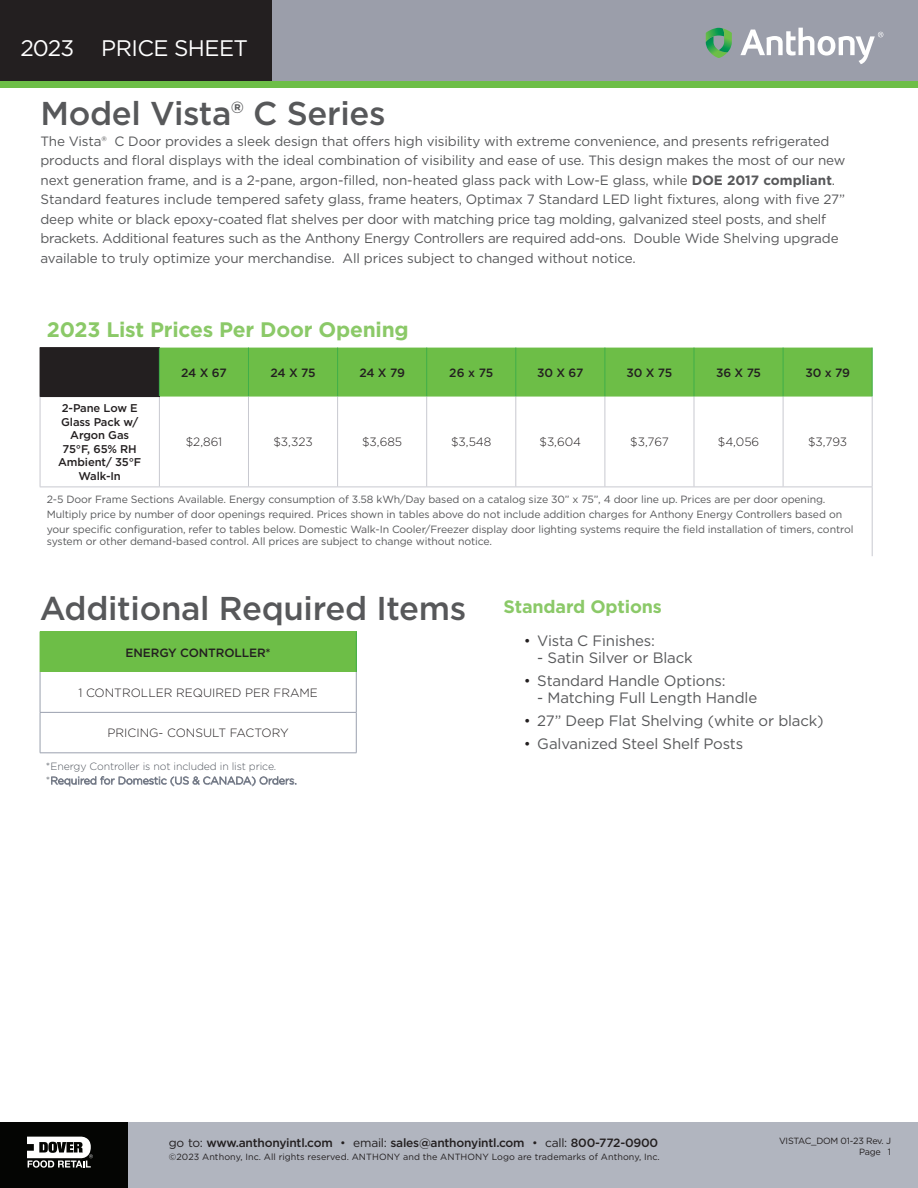
<style>
.page{position:relative;width:918px;height:1188px;background:#fff}
.page>*{position:absolute;margin:0;border:0;box-sizing:border-box;transform-origin:0 0}
.Section_Name{font:500 33px "Gotham";letter-spacing:-.01em;color:#57585a}
.t1{font:22.5px "Gotham";letter-spacing:-.025em;color:#fff}
.t2{font:700 21px "Gotham";letter-spacing:-.01em;color:#8bc968}
.t3{font:700 18px "Gotham";letter-spacing:-.01em;color:#8bc968}
.t4{font:15px "Gotham";letter-spacing:-.01em;color:#57585a}
.t5{font:13.5px/19.5px "Gotham";letter-spacing:-.01em;color:#57585a}
.t6{font:500 12px "Gotham";letter-spacing:-.02em;color:#231f20}
.t7{font:300 12px "Gotham";color:#231f20}
.t8{font:500 11.25px/13.5px "Gotham";letter-spacing:-.01em;color:#231f20;text-align:center}
.t9{font:10.5px/15px "Gotham";letter-spacing:-.01em;color:#57585a}
.t10{font:300 10.5px/14.4px "Gotham";letter-spacing:-.01em;color:#535860}
.t11{font:9px "Gotham";letter-spacing:.01em;color:#231f20}
.t12{font:9px "Gotham";letter-spacing:-.03em;color:#231f20}
.s1{font-weight:700}
.s2{color:#9aa0ae}
.s3{font-weight:300;color:#231f20}
.s4{font-weight:400}
.s5{font-weight:300}
</style>
<div class="page">
<div style="left:128px;top:1122px;width:790px;height:66px;background:#b1b5bf"></div>
<div style="left:272px;top:0;width:646px;height:81px;background:#9b9eaa"></div>
<div style="left:0;top:81px;width:918px;height:7px;background:#6dbe47"></div>
<svg style="left:706px;top:28px;width:26px;height:30px"></svg>
<svg style="left:740px;top:28px;width:143px;height:36px"></svg>
<div style="left:0;top:1122px;width:128px;height:66px;background:#040503"></div>
<svg style="left:27px;top:1137px;width:66px;height:31px"></svg>
<div style="left:0;top:0;width:272px;height:81px;background:#231f20"></div>
<div style="left:40px;top:348px;width:119px;height:49px;background:#231f20"></div>
<div style="left:160px;top:348px;width:712px;height:49px;background:#6dbe47"></div>
<hr style="left:159px;top:348px;width:1px;height:48px;background:#40ae49">
<hr style="left:248px;top:348px;width:1px;height:49px;background:#40ae49">
<hr style="left:337px;top:348px;width:1px;height:49px;background:#40ae49">
<hr style="left:426px;top:348px;width:1px;height:49px;background:#40ae49">
<hr style="left:515px;top:348px;width:1px;height:49px;background:#40ae49">
<hr style="left:605px;top:348px;width:1px;height:49px;background:#40ae49">
<hr style="left:694px;top:348px;width:1px;height:49px;background:#40ae49">
<hr style="left:783px;top:348px;width:1px;height:49px;background:#40ae49">
<hr style="left:872px;top:348px;width:1px;height:49px;background:#40ae49">
<hr style="left:159px;top:397px;width:1px;height:90px;background:#c8c9d0">
<hr style="left:248px;top:397px;width:1px;height:90px;background:#c8c9d0">
<hr style="left:337px;top:397px;width:1px;height:90px;background:#c8c9d0">
<hr style="left:426px;top:397px;width:1px;height:90px;background:#c8c9d0">
<hr style="left:515px;top:397px;width:1px;height:90px;background:#c8c9d0">
<hr style="left:605px;top:397px;width:1px;height:90px;background:#c8c9d0">
<hr style="left:694px;top:397px;width:1px;height:90px;background:#c8c9d0">
<hr style="left:783px;top:397px;width:1px;height:90px;background:#c8c9d0">
<hr style="left:872px;top:397px;width:1px;height:90px;background:#c8c9d0">
<hr style="left:40px;top:487px;width:119px;height:1px;background:#c8c9d0">
<hr style="left:159px;top:487px;width:89px;height:1px;background:#c8c9d0">
<hr style="left:248px;top:487px;width:90px;height:1px;background:#c8c9d0">
<hr style="left:338px;top:487px;width:89px;height:1px;background:#c8c9d0">
<hr style="left:427px;top:487px;width:89px;height:1px;background:#c8c9d0">
<hr style="left:516px;top:487px;width:89px;height:1px;background:#c8c9d0">
<hr style="left:605px;top:487px;width:89px;height:1px;background:#c8c9d0">
<hr style="left:694px;top:487px;width:89px;height:1px;background:#c8c9d0">
<hr style="left:783px;top:487px;width:90px;height:1px;background:#c8c9d0">
<hr style="left:872px;top:487px;width:1px;height:69px;background:#c8c9d0">
<hr style="left:40px;top:347px;width:120px;height:1px;background:#231f20">
<hr style="left:40px;top:396px;width:120px;height:1px;background:#231f20">
<hr style="left:40px;top:397px;width:1px;height:90px;background:#c8c9d0">
<div style="left:40px;top:632px;width:316px;height:40px;background:#6dbe47"></div>
<svg style="left:41px;top:672px;width:315px;height:81px"></svg>
<hr style="left:356px;top:632px;width:1px;height:40px;background:#40ae49">
<hr style="left:40px;top:672px;width:1px;height:40px;background:#9aa0ae">
<hr style="left:356px;top:672px;width:1px;height:40px;background:#9aa0ae">
<hr style="left:40px;top:712px;width:316px;height:1px;background:#9aa0ae">
<hr style="left:40px;top:713px;width:1px;height:40px;background:#9aa0ae">
<hr style="left:356px;top:713px;width:1px;height:40px;background:#9aa0ae">
<hr style="left:40px;top:753px;width:316px;height:1px;background:#9aa0ae">
<h2 class="t1" style="left:20px;top:34px;width:229px">2023 PRICE SHEET</h2>
<p class="Section_Name" style="left:40px;top:91px;width:347px">Model Vista® C Series</p>
<p class="t5" style="left:40px;top:131px;width:806px">The Vista® C Door provides a sleek design that offers high visibility with extreme convenience, and presents refrigerated products and floral displays with the ideal combination of visibility and ease of use. This design makes the most of our new next generation frame, and is a 2-pane, argon-filled, non-heated glass pack with Low-E glass, while <span class="s1">DOE 2017 compliant</span>.<br>Standard features include tempered safety glass, frame heaters, Optimax 7 Standard LED light fixtures, along with five 27” deep white or black epoxy-coated flat shelves per door with matching price tag molding, galvanized steel posts, and shelf brackets. Additional features such as the Anthony Energy Controllers are required add-ons. Double Wide Shelving upgrade available to truly optimize your merchandise. All prices subject to changed without notice.</p>
<p class="t2" style="left:47px;top:315px;width:363px">2023 List Prices Per Door Opening</p>
<p class="t6" style="left:181px;top:364px;width:47px">24 X 67</p>
<p class="t6" style="left:271px;top:364px;width:47px">24 X 75</p>
<p class="t6" style="left:359px;top:364px;width:47px">24 X 79</p>
<p class="t6" style="left:449px;top:364px;width:45px">26 x 75</p>
<p class="t6" style="left:537px;top:364px;width:48px">30 X 67</p>
<p class="t6" style="left:627px;top:364px;width:47px">30 X 75</p>
<p class="t6" style="left:716px;top:364px;width:46px">36 X 75</p>
<p class="t6" style="left:805px;top:364px;width:46px">30 x 79</p>
<p class="t8" style="left:61px;top:402px;width:79px">2-Pane Low E<br>Glass Pack w/<br>Argon Gas</p>
<p class="t8" style="left:58px;top:442px;width:85px">75°F, 65% RH<br>Ambient/ 35°F<br>Walk-In</p>
<p class="t7" style="left:186px;top:435px;width:38px">$2,861</p>
<p class="t7" style="left:273px;top:435px;width:41px">$3,323</p>
<p class="t7" style="left:362px;top:435px;width:42px">$3,685</p>
<p class="t7" style="left:451px;top:435px;width:42px">$3,548</p>
<p class="t7" style="left:539px;top:435px;width:43px">$3,604</p>
<p class="t7" style="left:630px;top:435px;width:40px">$3,767</p>
<p class="t7" style="left:718px;top:435px;width:43px">$4,056</p>
<p class="t7" style="left:808px;top:435px;width:41px">$3,793</p>
<p class="t9" style="left:47px;top:491px;width:808px">2-5 Door Frame Sections Available. Energy consumption of 3.58 kWh/Day based on a catalog size 30” x 75”, 4 door line up. Prices are per door opening.<br>Multiply price by number of door openings required. Prices shown in tables above do not include addition charges for Anthony Energy Controllers based on your specific configuration, refer to tables below. Domestic Walk-In Cooler/Freezer display door lighting systems require the field installation of timers, control</p>
<p class="t9" style="left:47px;top:534px;width:447px">system or other demand-based control. All prices are subject to change without notice.</p>
<p class="Section_Name" style="left:40px;top:587px;width:428px">Additional Required Items</p>
<p class="t6" style="left:126px;top:645px;width:147px">ENERGY CONTROLLER*</p>
<p class="t7" style="left:78px;top:685px;width:241px">1 CONTROLLER REQUIRED PER FRAME</p>
<p class="t7" style="left:108px;top:726px;width:183px">PRICING- CONSULT FACTORY</p>
<p class="t10" style="left:46px;top:759px;width:252px">*Energy Controller is not included in list price. *<span class="s2">Required for Domestic (US &amp; CANADA) Orders.</span></p>
<p class="t3" style="left:504px;top:594px;width:160px">Standard Options</p>
<p class="t4" style="left:524px;top:631px;width:133px"><span class="s3">•</span> Vista C Finishes:</p>
<p class="t4" style="left:537px;top:648px;width:157px">- Satin Silver or Black</p>
<p class="t4" style="left:524px;top:671px;width:203px"><span class="s3">•</span> Standard Handle Options:</p>
<p class="t4" style="left:537px;top:688px;width:221px">- Matching Full Length Handle</p>
<p class="t4" style="left:524px;top:711px;width:302px"><span class="s3">•</span> 27” Deep Flat Shelving (white or black)</p>
<p class="t4" style="left:524px;top:734px;width:221px"><span class="s3">•</span> Galvanized Steel Shelf Posts</p>
<p class="t6" style="left:169px;top:1135px;width:491px"><span class="s4">go to:</span> www.anthonyintl.com <span class="s5">•</span> <span class="s4">email:</span> sales@anthonyintl.com <span class="s5">•</span> <span class="s4">call:</span> 800-772-0900</p>
<p class="t11" style="left:169px;top:1151px;width:492px">©2023 Anthony, Inc. All rights reserved. ANTHONY and the ANTHONY Logo are trademarks of Anthony, Inc.</p>
<p class="t12" style="left:779px;top:1135px;width:113px">VISTAC_DOM 01-23 Rev. J</p>
<p class="t11" style="left:859px;top:1146px;width:33px">Page 1</p>
</div>
